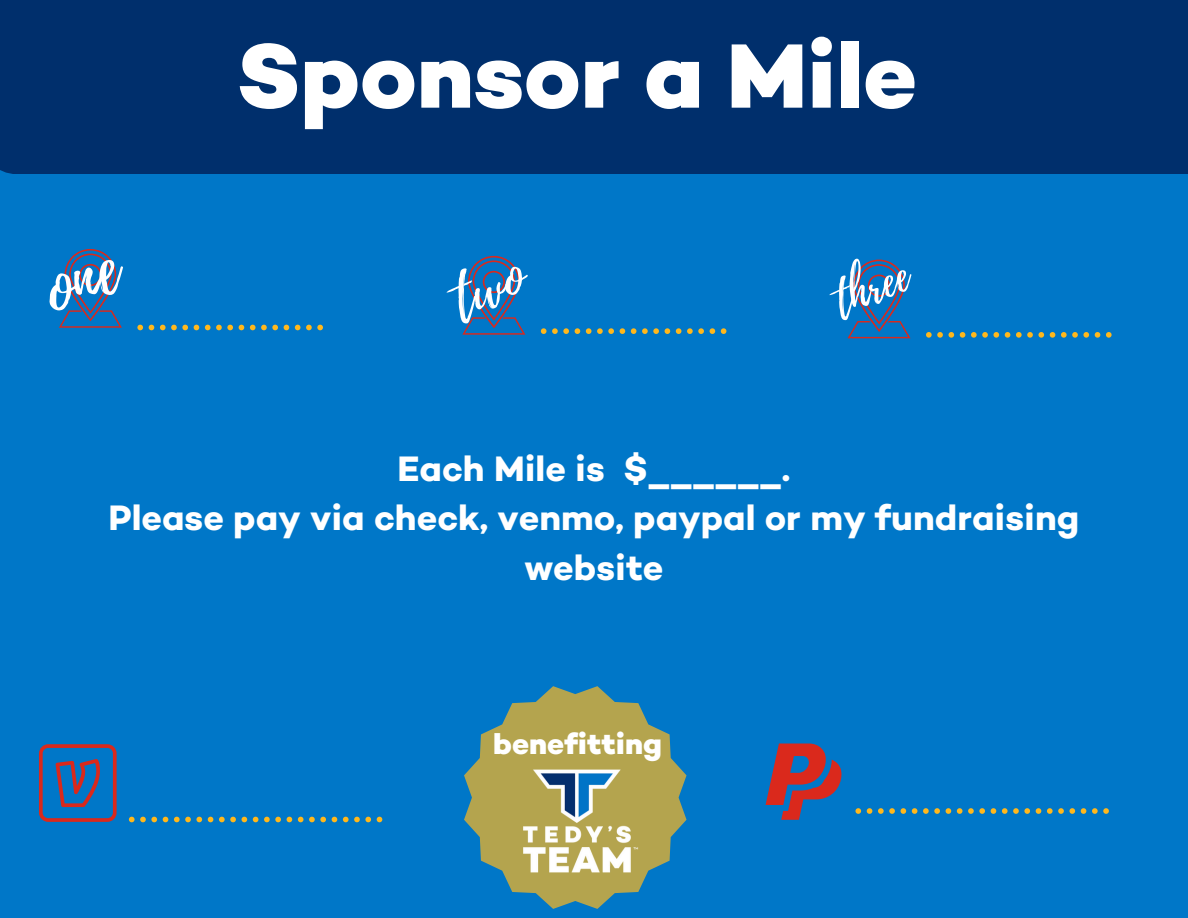
<style>
.page{position:relative;width:1188px;height:918px;background:#0077c8}
.page>*{position:absolute;margin:0;border:0;box-sizing:border-box;transform-origin:0 0}
.t1{font:800 93px "Campton";color:#fff}
.t2{font:44.85px "Playlist Script";color:#fff}
.t3{font:700 36px/49.5px "Campton";color:#fff;text-align:center}
.t4{font:800 29.4px "Campton";color:#fff}
</style>
<div class="page">
<div style="left:0;top:0;width:1188px;height:174px;background:#002f6c"></div>
<svg style="left:464px;top:686px;width:223px;height:223px;fill:#b4a44e"></svg>
<img style="left:513px;top:757px;width:128px;height:128px">
<svg style="left:848px;top:260px;width:62px;height:78px"></svg>
<svg style="left:137px;top:325px;width:186px;height:5px"></svg>
<svg style="left:541px;top:328px;width:185px;height:6px"></svg>
<svg style="left:926px;top:332px;width:186px;height:6px"></svg>
<svg style="left:39px;top:744px;width:78px;height:78px"></svg>
<svg style="left:766px;top:744px;width:76px;height:76px"></svg>
<svg style="left:129px;top:817px;width:253px;height:5px"></svg>
<svg style="left:855px;top:808px;width:254px;height:6px"></svg>
<svg style="left:59px;top:249px;width:63px;height:79px"></svg>
<svg style="left:462px;top:256px;width:64px;height:79px"></svg>
<p class="t1" style="left:237px;top:36px;width:682px">Sponsor a Mile</p>
<p class="t2" style="left:825px;top:271px;width:78px;rotate:-21deg">three</p>
<p class="t3" style="left:398px;top:447px;width:394px">Each Mile is $______.</p>
<p class="t3" style="left:109px;top:497px;width:972px">Please pay via check, venmo, paypal or my fundraising website</p>
<p class="t4" style="left:493px;top:732px;width:170px">benefitting</p>
</div>
